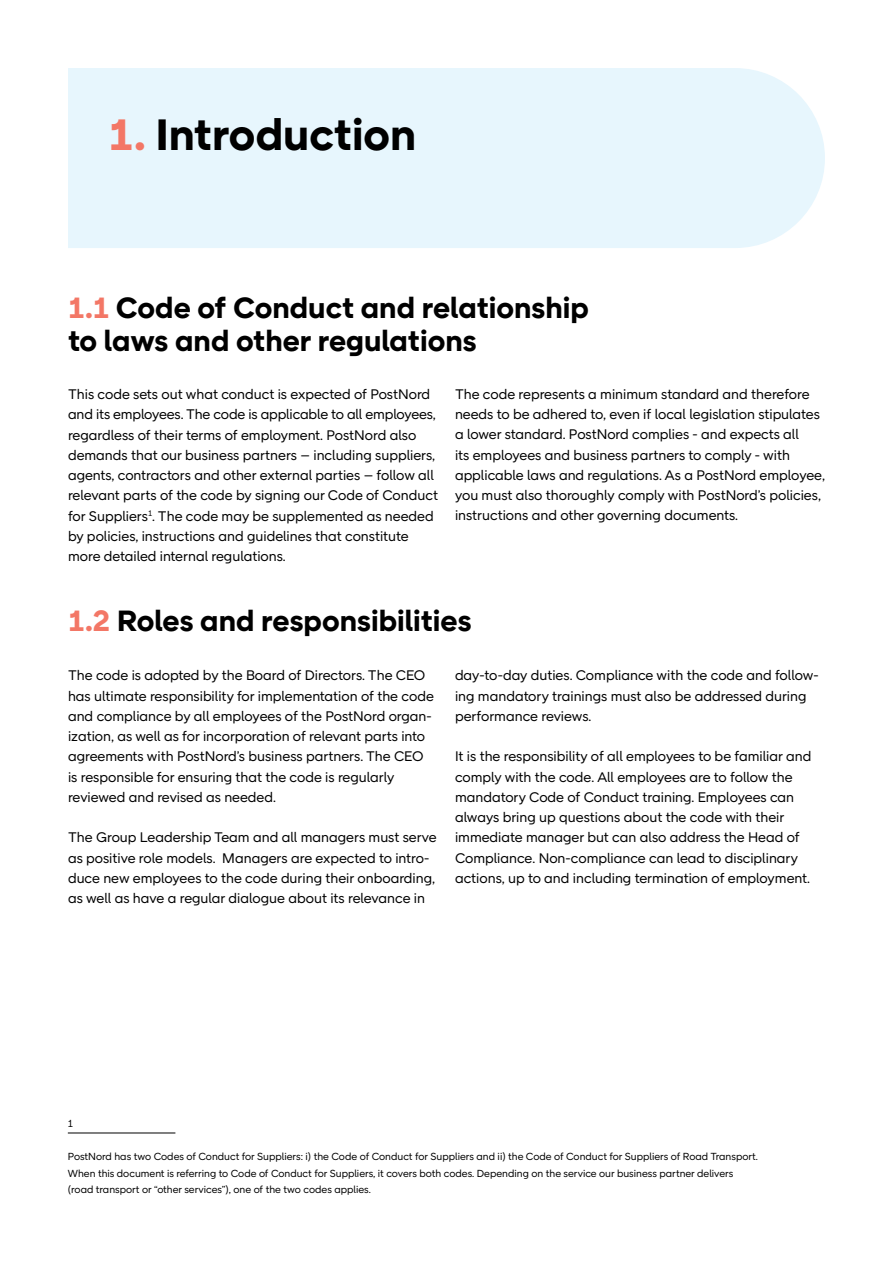
<style>
.page{position:relative;width:893px;height:1263px;background:#fff}
.page>*{position:absolute;margin:0;border:0;box-sizing:border-box;transform-origin:0 0}
.t1{font:700 45px "PN Sans";color:#000}
.t2{font:700 30px/33px "PN Sans";color:#000}
.t3{font:14.25px/20.2px "PN Sans";color:#000}
.t4{font:10.5px/16.5px "PN Sans";color:#000}
.s1{color:#f37766}
</style>
<div class="page">
<div style="left:68px;top:68px;width:757px;height:180px;background:#e7f6fd"></div>
<hr style="left:68px;top:1132px;width:107px;height:1px;background:#000">
<h1 class="t1" style="left:109px;top:108px;width:309px"><span class="s1">1.</span> Introduction</h1>
<h2 class="t2" style="left:68px;top:291px;width:522px"><span class="s1">1.1</span> Code of Conduct and relationship to laws and other regulations</h2>
<p class="t3" style="left:68px;top:384px;width:371px">This code sets out what conduct is expected of PostNord and its employees. The code is applicable to all employees, regardless of their terms of employment. PostNord also demands that our business partners – including suppliers, agents, contractors and other external parties – follow all relevant parts of the code by signing our Code of Conduct for Suppliers<sup>1</sup>. The code may be supplemented as needed by policies, instructions and guidelines that constitute more detailed internal regulations.</p>
<p class="t3" style="left:455px;top:384px;width:371px">The code represents a minimum standard and therefore needs to be adhered to, even if local legislation stipulates a lower standard. PostNord complies - and expects all<br>its employees and business partners to comply - with applicable laws and regulations. As a PostNord employee, you must also thoroughly comply with PostNord’s policies, instructions and other governing documents.</p>
<h2 class="t2" style="left:68px;top:604px;width:405px"><span class="s1">1.2</span> Roles and responsibilities</h2>
<p class="t3" style="left:68px;top:665px;width:367px">The code is adopted by the Board of Directors. The CEO has ultimate responsibility for implementation of the code and compliance by all employees of the PostNord organ&shy;ization, as well as for incorporation of relevant parts into agreements with PostNord’s business partners. The CEO is responsible for ensuring that the code is regularly reviewed and revised as needed.</p>
<p class="t3" style="left:68px;top:827px;width:370px">The Group Leadership Team and all managers must serve as positive role models. Managers are expected to intro&shy;duce new employees to the code during their onboarding, as well as have a regular dialogue about its relevance in</p>
<p class="t3" style="left:455px;top:665px;width:365px">day-to-day duties. Compliance with the code and follow&shy;ing mandatory trainings must also be addressed during performance reviews.</p>
<p class="t3" style="left:455px;top:746px;width:358px">It is the responsibility of all employees to be familiar and comply with the code. All employees are to follow the mandatory Code of Conduct training. Employees can always bring up questions about the code with their immediate manager but can also address the Head of Compliance. Non-compliance can lead to disciplinary actions, up to and including termination of employment.</p>
<p class="t4" style="left:68px;top:1115px;width:7px">1</p>
<p class="t4" style="left:68px;top:1148px;width:692px">PostNord has two Codes of Conduct for Suppliers: i) the Code of Conduct for Suppliers and ii) the Code of Conduct for Suppliers of Road Transport.<br>When this document is referring to Code of Conduct for Suppliers, it covers both codes. Depending on the service our business partner delivers (road transport or “other services”), one of the two codes applies.</p>
</div>
